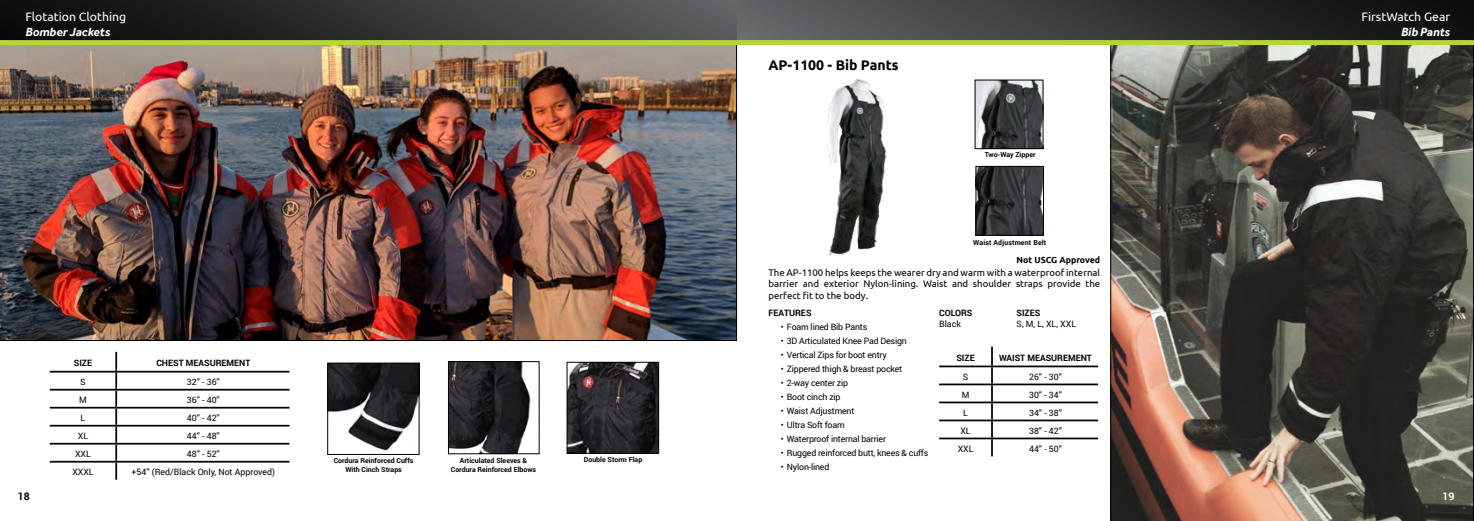
<style>
.page{position:relative;width:1474px;height:521px;background:#fff}
.page>*{position:absolute;margin:0;border:0;box-sizing:border-box;transform-origin:0 0}
.t1{font:700 14px "Ubuntu";color:#000}
.t2{font:12.25px "Ubuntu";color:#fff}
.t3{font:italic 700 12.25px "Effra";color:#fff}
.t4{font:700 10.5px "Roboto";color:#000}
.t5{font:700 10.5px "Roboto";color:#fff}
.t6{font:9.62px/11.5px "Ubuntu";color:#000;text-align:justify}
.t7{font:8.75px "Roboto";letter-spacing:-.02em;color:#000}
.t8{font:700 8.75px "Roboto";color:#000}
.t9{font:8.75px "Roboto";color:#000}
.t10{font:700 8.75px "Ubuntu";color:#000}
.t11{font:700 7px/8.4px "Roboto";color:#000;text-align:center}
.t12{font:700 7px "Roboto";letter-spacing:.02em;color:#000}
</style>
<div class="page">
<div style="left:0;top:0;width:737px;height:41px;background:linear-gradient(to right,#060606,#5e5e61)"></div>
<hr style="left:939px;top:365px;width:53px;height:2px;background:#000">
<hr style="left:992px;top:365px;width:106px;height:2px;background:#000">
<hr style="left:939px;top:383px;width:53px;height:2px;background:#000">
<hr style="left:992px;top:383px;width:106px;height:2px;background:#000">
<hr style="left:939px;top:401px;width:53px;height:2px;background:#000">
<hr style="left:992px;top:401px;width:106px;height:2px;background:#000">
<hr style="left:939px;top:419px;width:53px;height:2px;background:#000">
<hr style="left:992px;top:419px;width:106px;height:2px;background:#000">
<hr style="left:939px;top:437px;width:53px;height:2px;background:#000">
<hr style="left:992px;top:437px;width:106px;height:2px;background:#000">
<svg style="left:991px;top:347px;width:1px;height:109px"></svg>
<img style="left:826px;top:79px;width:61px;height:176px">
<img style="left:976px;top:82px;width:65px;height:65px">
<div style="left:974px;top:80px;width:69px;height:69px;border:1px solid #000"></div>
<img style="left:977px;top:168px;width:64px;height:66px">
<div style="left:975px;top:166px;width:68px;height:70px;border:1px solid #000"></div>
<hr style="left:50px;top:371px;width:66px;height:1px;background:#000">
<hr style="left:116px;top:371px;width:174px;height:1px;background:#000">
<hr style="left:50px;top:389px;width:66px;height:1px;background:#000">
<hr style="left:116px;top:389px;width:174px;height:1px;background:#000">
<hr style="left:50px;top:407px;width:66px;height:1px;background:#000">
<hr style="left:116px;top:407px;width:174px;height:1px;background:#000">
<hr style="left:50px;top:425px;width:66px;height:1px;background:#000">
<hr style="left:116px;top:425px;width:174px;height:1px;background:#000">
<hr style="left:50px;top:443px;width:66px;height:1px;background:#000">
<hr style="left:116px;top:443px;width:174px;height:1px;background:#000">
<hr style="left:50px;top:461px;width:66px;height:1px;background:#000">
<hr style="left:116px;top:461px;width:174px;height:1px;background:#000">
<svg style="left:115px;top:352px;width:2px;height:128px"></svg>
<img style="left:568px;top:364px;width:89px;height:88px">
<div style="left:566px;top:362px;width:93px;height:92px;border:1px solid #000"></div>
<img style="left:329px;top:365px;width:88px;height:86px">
<div style="left:327px;top:363px;width:92px;height:92px;border:1px solid #000"></div>
<img style="left:450px;top:363px;width:81px;height:89px">
<div style="left:448px;top:361px;width:91px;height:93px;border:1px solid #000"></div>
<svg style="left:1110px;top:45px;width:363px;height:476px;background:#544d46"></svg>
<div style="left:737px;top:0;width:736px;height:40px;background:linear-gradient(to right,#656668,#0a0a0a)"></div>
<div style="left:737px;top:40px;width:736px;height:5px;background:#b6d43c"></div>
<img style="left:0;top:45px;width:737px;height:296px">
<div style="left:0;top:40px;width:737px;height:5px;background:#b6d43c"></div>
<h2 class="t2" style="left:25px;top:9px;width:102px">Flotation Clothing</h2>
<h2 class="t3" style="left:25px;top:24px;width:86px">Bomber Jackets</h2>
<p class="t4" style="left:18px;top:489px;width:14px">18</p>
<p class="t8" style="left:74px;top:357px;width:20px">SIZE</p>
<p class="t8" style="left:156px;top:357px;width:96px">CHEST MEASUREMENT</p>
<p class="t7" style="left:80px;top:376px;width:7px">S</p>
<p class="t7" style="left:187px;top:376px;width:34px">32” - 36”</p>
<p class="t7" style="left:79px;top:394px;width:9px">M</p>
<p class="t7" style="left:187px;top:394px;width:34px">36” - 40”</p>
<p class="t7" style="left:81px;top:412px;width:6px">L</p>
<p class="t7" style="left:187px;top:412px;width:34px">40” - 42”</p>
<p class="t7" style="left:78px;top:430px;width:12px">XL</p>
<p class="t7" style="left:187px;top:430px;width:34px">44” - 48”</p>
<p class="t7" style="left:75px;top:448px;width:17px">XXL</p>
<p class="t7" style="left:187px;top:448px;width:34px">48” - 52”</p>
<p class="t7" style="left:72px;top:466px;width:23px">XXXL</p>
<p class="t9" style="left:132px;top:466px;width:145px">+54” (Red/Black Only, Not Approved)</p>
<p class="t11" style="left:334px;top:456px;width:81px">Cordura Reinforced Cuffs<br>With Cinch Straps</p>
<p class="t11" style="left:460px;top:456px;width:69px">Articulated Sleeves &amp;</p>
<p class="t11" style="left:584px;top:455px;width:60px">Double Storm Flap</p>
<p class="t11" style="left:451px;top:465px;width:87px">Cordura Reinforced Elbows</p>
<h1 class="t1" style="left:768px;top:56px;width:132px">AP-1100 - Bib Pants</h1>
<p class="t11" style="left:984px;top:150px;width:52px">Two-Way Zipper</p>
<p class="t12" style="left:973px;top:238px;width:74px">Waist Adjustment Belt</p>
<p class="t10" style="left:1016px;top:254px;width:85px">Not USCG Approved</p>
<p class="t6" style="left:768px;top:266px;width:333px">The AP-1100 helps keeps the wearer dry and warm with a waterproof internal barrier and exterior Nylon-lining. Waist and shoulder straps provide the perfect fit to the body.</p>
<p class="t8" style="left:768px;top:306px;width:45px">FEATURES</p>
<p class="t7" style="left:781px;top:320px;width:88px">• Foam lined Bib Pants</p>
<p class="t7" style="left:781px;top:334px;width:127px">• 3D Articulated Knee Pad Design</p>
<p class="t7" style="left:781px;top:348px;width:107px">• Vertical Zips for boot entry</p>
<p class="t7" style="left:781px;top:362px;width:123px">• Zippered thigh &amp; breast pocket</p>
<p class="t7" style="left:781px;top:376px;width:69px">• 2-way center zip</p>
<p class="t7" style="left:781px;top:390px;width:61px">• Boot cinch zip</p>
<p class="t7" style="left:781px;top:404px;width:75px">• Waist Adjustment</p>
<p class="t7" style="left:781px;top:418px;width:65px">• Ultra Soft foam</p>
<p class="t7" style="left:781px;top:432px;width:107px">• Waterproof internal barrier</p>
<p class="t7" style="left:781px;top:446px;width:149px">• Rugged reinforced butt, knees &amp; cuffs</p>
<p class="t7" style="left:781px;top:460px;width:50px">• Nylon-lined</p>
<p class="t8" style="left:1016px;top:306px;width:25px">SIZES</p>
<p class="t7" style="left:1016px;top:318px;width:61px">S, M, L, XL, XXL</p>
<p class="t8" style="left:939px;top:306px;width:35px">COLORS</p>
<p class="t7" style="left:939px;top:318px;width:23px">Black</p>
<p class="t8" style="left:956px;top:352px;width:20px">SIZE</p>
<p class="t8" style="left:999px;top:352px;width:94px">WAIST MEASUREMENT</p>
<p class="t7" style="left:962px;top:371px;width:7px">S</p>
<p class="t7" style="left:1029px;top:371px;width:34px">26” - 30”</p>
<p class="t7" style="left:961px;top:389px;width:9px">M</p>
<p class="t7" style="left:1029px;top:389px;width:34px">30” - 34”</p>
<p class="t7" style="left:963px;top:407px;width:6px">L</p>
<p class="t7" style="left:1029px;top:407px;width:34px">34” - 38”</p>
<p class="t7" style="left:960px;top:425px;width:12px">XL</p>
<p class="t7" style="left:1029px;top:425px;width:34px">38” - 42”</p>
<p class="t7" style="left:957px;top:443px;width:17px">XXL</p>
<p class="t7" style="left:1029px;top:443px;width:34px">44” - 50”</p>
<h2 class="t2" style="left:1361px;top:9px;width:90px">FirstWatch Gear</h2>
<h2 class="t3" style="left:1400px;top:24px;width:51px">Bib Pants</h2>
<p class="t5" style="left:1442px;top:489px;width:14px">19</p>
</div>
